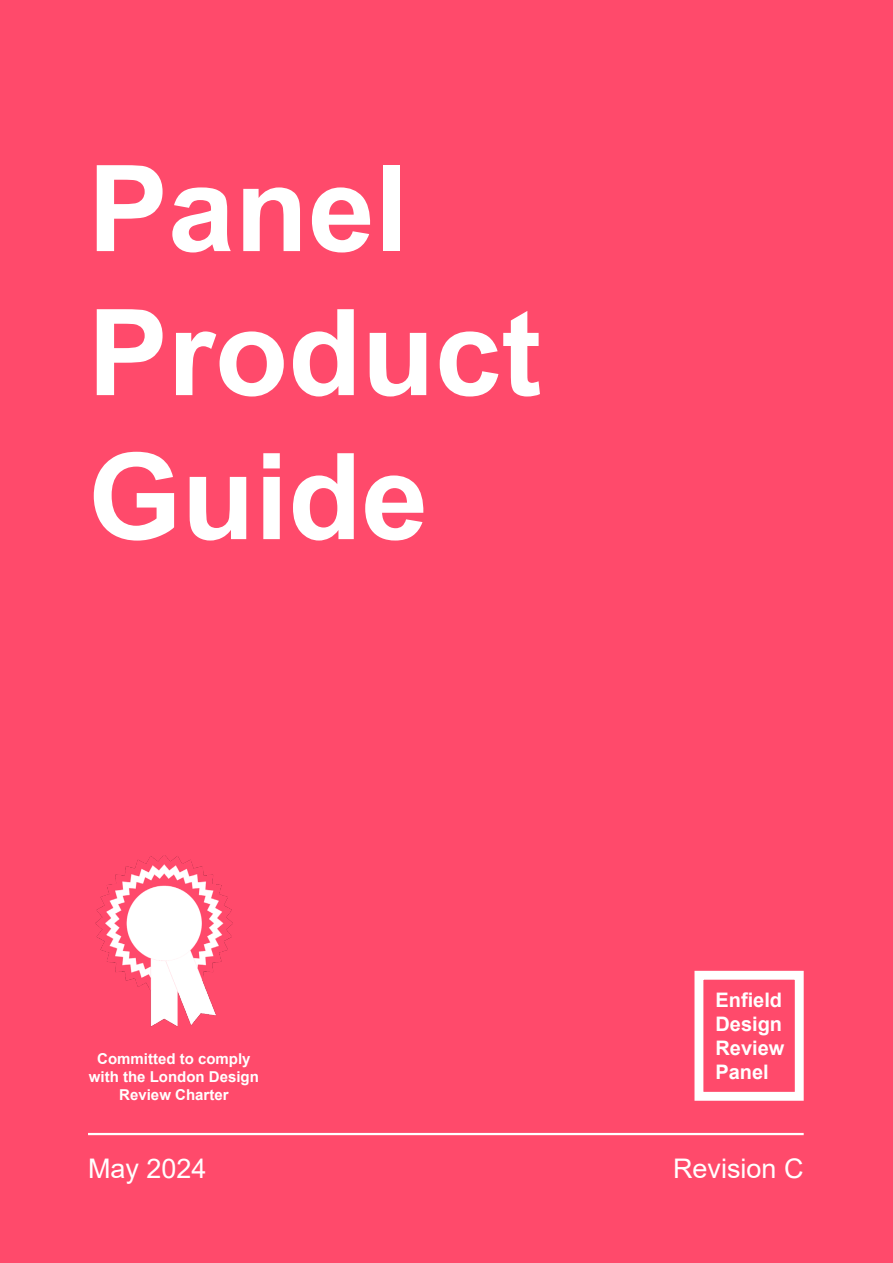
<style>
.page{position:relative;width:893px;height:1263px;background:#ff4a6b}
.page>*{position:absolute;margin:0;border:0;box-sizing:border-box;transform-origin:0 0}
.t1{font:700 120px/144px "Arial";color:#fff}
.t2{font:27px "Arial";color:#fff}
.t3{font:700 19.95px/24px "Arial";color:#fff;text-align:justify}
._05_Body_Text{font:700 15px/18px "Arial";color:#fff;text-align:center}
</style>
<div class="page">
<hr style="left:88px;top:1133px;width:716px;height:2px;background:#fff">
<div style="left:694px;top:971px;width:110px;height:130px;border:9px solid #fff"></div>
<img style="left:95px;top:855px;width:138px;height:172px">
<p class="t1" style="left:88px;top:138px;width:455px">Panel<br>Product<br>Guide</p>
<p class="_05_Body_Text" style="left:89px;top:1050px;width:172px">Committed to comply with the London Design<br>Review Charter</p>
<h3 class="t3" style="left:715px;top:988px;width:70px">Enfield Design Review Panel</h3>
<p class="t2" style="left:88px;top:1150px;width:120px">May 2024</p>
<p class="t2" style="left:673px;top:1150px;width:132px">Revision C</p>
</div>
